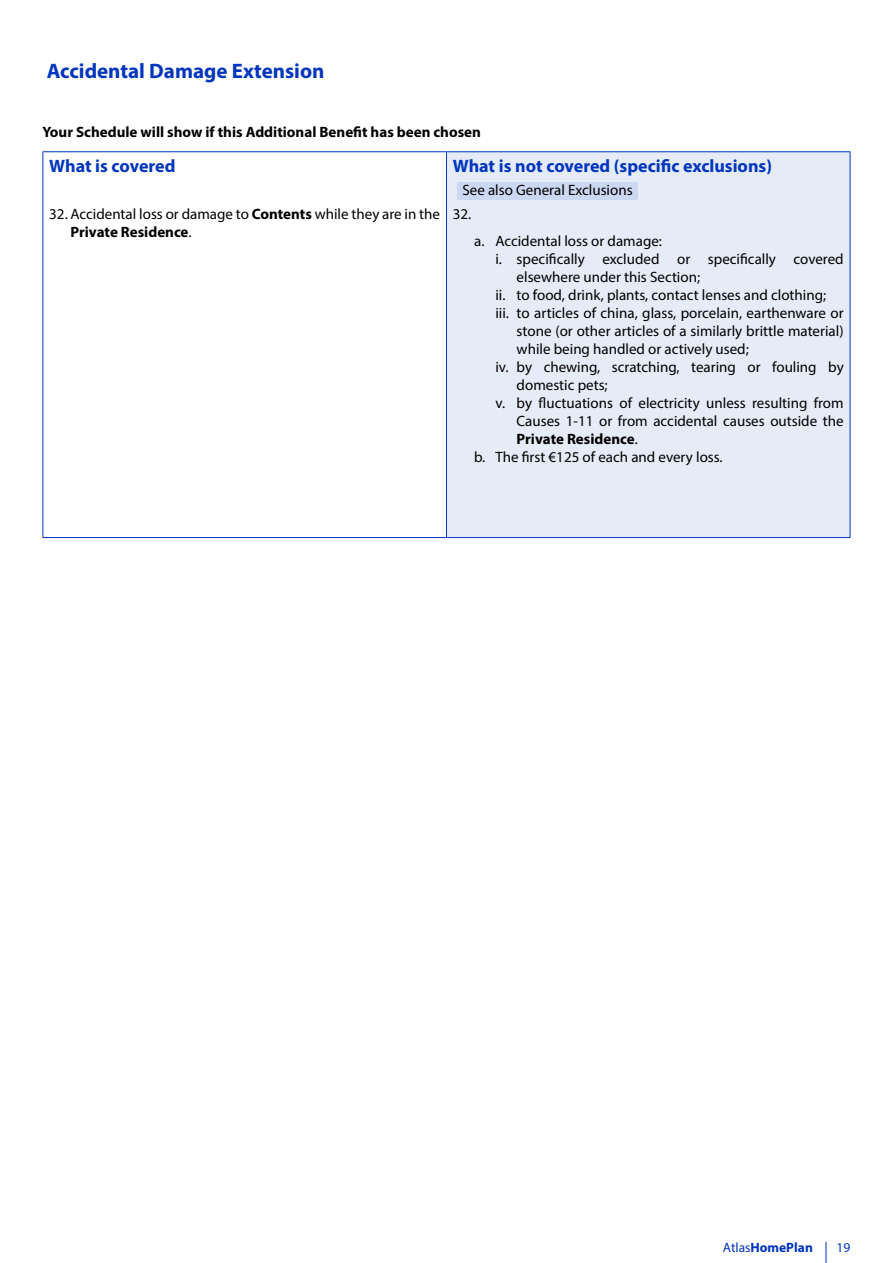
<style>
.page{position:relative;width:893px;height:1263px;background:#fff}
.page>*{position:absolute;margin:0;border:0;box-sizing:border-box;transform-origin:0 0}
.t1{font:700 21px "Myriad Pro";color:#0035bd}
.SUB_TITLE{font:700 18px "Myriad Pro";color:#0035bd}
.Text{font:15px/18px "Myriad Pro";color:#000}
.Text-2{font:700 15px "Myriad Pro";color:#000}
.t2{font:700 13.5px "Myriad Pro";color:#0035bd}
.t3{font:13.5px "Myriad Pro";color:#0035bd}
.s1{font-weight:700}
.s2{font-weight:400}
</style>
<div class="page">
<svg style="left:826px;top:1242px;width:1px;height:21px"></svg>
<div style="left:446px;top:152px;width:404px;height:385px;background:#e6ebf8"></div>
<hr style="left:43px;top:152px;width:1px;height:385px;background:#0035bd">
<hr style="left:43px;top:151px;width:403px;height:1px;background:#0035bd">
<hr style="left:43px;top:537px;width:403px;height:1px;background:#0035bd">
<hr style="left:446px;top:152px;width:1px;height:385px;background:#0035bd">
<hr style="left:446px;top:151px;width:404px;height:1px;background:#0035bd">
<hr style="left:850px;top:152px;width:1px;height:385px;background:#0035bd">
<hr style="left:446px;top:537px;width:404px;height:1px;background:#0035bd">
<div style="left:457px;top:182px;width:181px;height:18px;background:#ccd7f2"></div>
<p class="t1" style="left:47px;top:57px;width:279px">Accidental Damage Extension</p>
<p class="Text-2" style="left:43px;top:122px;width:440px">Your Schedule will show if this Additional Benefit has been chosen</p>
<p class="SUB_TITLE" style="left:49px;top:154px;width:128px">What is covered</p>
<p class="Text" style="left:71px;top:205px;width:371px;text-indent:-21px">32. Accidental loss or damage to <span class="s1">Contents</span> while they are in the<br><span class="s1">Private Residence</span>.</p>
<p class="SUB_TITLE" style="left:453px;top:154px;width:321px">What is not covered (specific exclusions)</p>
<p class="Text" style="left:453px;top:205px;width:20px">32.</p>
<p class="Text" style="left:474px;top:232px;width:189px">a. Accidental loss or damage:</p>
<p class="Text" style="left:517px;top:250px;width:329px;text-indent:-21px">i. specifically excluded or specifically covered elsewhere under this Section;</p>
<p class="Text" style="left:495px;top:286px;width:332px">ii. to food, drink, plants, contact lenses and clothing;</p>
<p class="Text" style="left:517px;top:304px;width:329px;text-align:justify;text-indent:-21px">iii. to articles of china, glass, porcelain, earthenware or stone (or other articles of a similarly brittle material) while being handled or actively used;</p>
<p class="Text" style="left:517px;top:358px;width:329px;text-indent:-21px">iv. by chewing, scratching, tearing or fouling by domestic pets;</p>
<p class="Text" style="left:517px;top:394px;width:329px;text-align:justify;text-indent:-21px">v. by fluctuations of electricity unless resulting from Causes 1-11 or from accidental causes outside the <span class="s1">Private Residence</span>.</p>
<p class="Text" style="left:474px;top:448px;width:250px">b. The first €125 of each and every loss.</p>
<p class="Text" style="left:462px;top:181px;width:172px">See also General Exclusions</p>
<p class="t2" style="left:723px;top:1238px;width:92px"><span class="s2">Atlas</span>HomePlan</p>
<p class="t3" style="left:837px;top:1239px;width:15px">19</p>
</div>
